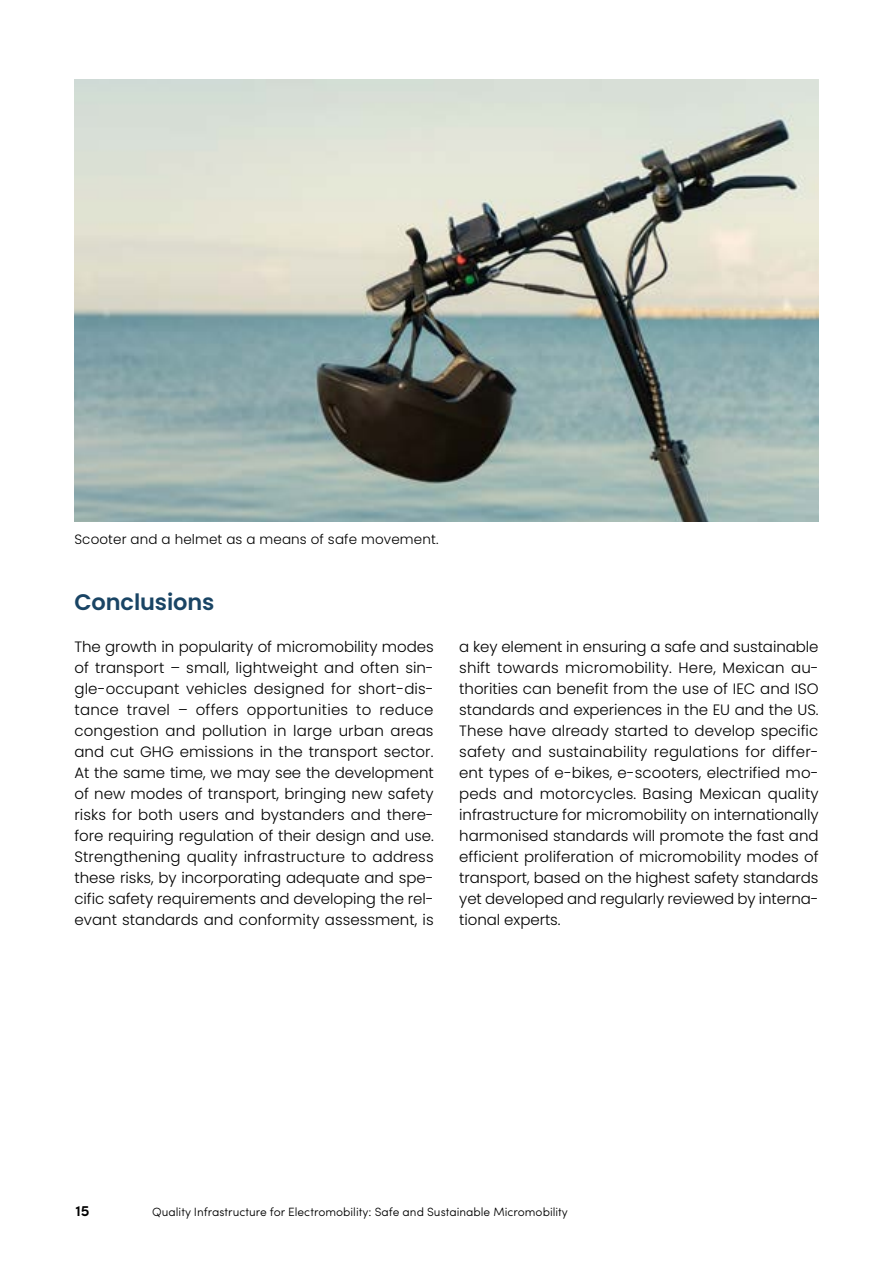
<style>
.page{position:relative;width:893px;height:1263px;background:#fff}
.page>*{position:absolute;margin:0;border:0;box-sizing:border-box;transform-origin:0 0}
.t1{font:600 22.5px "Poppins";letter-spacing:-.005em;color:#194464}
.t2{font:300 15px/21px "Poppins";letter-spacing:-.005em;color:#000;text-align:justify}
.t3{font:600 15px "Sofia Pro";color:#000}
.t4{font:300 13.5px "Poppins";letter-spacing:.01em;color:#000}
.t5{font:300 12px "Sofia Pro";color:#000}
</style>
<div class="page">
<img style="left:74px;top:80px;width:745px;height:442px">
<p class="t4" style="left:74px;top:532px;width:366px">Scooter and a helmet as a means of safe movement.</p>
<h1 class="t1" style="left:74px;top:589px;width:142px">Conclusions</h1>
<p class="t2" style="left:74px;top:636px;width:361px">The growth in popularity of micromobility modes of transport – small, lightweight and often sin&shy;gle-occupant vehicles designed for short-dis&shy;tance travel – offers opportunities to reduce congestion and pollution in large urban areas and cut GHG emissions in the transport sector.<br>At the same time, we may see the development of new modes of transport, bringing new safety risks for both users and bystanders and there&shy;fore requiring regulation of their design and use.<br>Strengthening quality infrastructure to address these risks, by incorporating adequate and spe&shy;cific safety requirements and developing the rel&shy;evant standards and conformity assessment, is</p>
<p class="t2" style="left:459px;top:636px;width:361px">a key element in ensuring a safe and sustainable shift towards micromobility. Here, Mexican au&shy;thorities can benefit from the use of IEC and ISO standards and experiences in the EU and the US.<br>These have already started to develop specific safety and sustainability regulations for differ&shy;ent types of e-bikes, e-scooters, electrified mo&shy;peds and motorcycles. Basing Mexican quality infrastructure for micromobility on internationally harmonised standards will promote the fast and efficient proliferation of micromobility modes of transport, based on the highest safety standards yet developed and regularly reviewed by interna&shy;tional experts.</p>
<p class="t3" style="left:75px;top:1199px;width:16px">15</p>
<p class="t5" style="left:152px;top:1202px;width:417px">Quality Infrastructure for Electromobility: Safe and Sustainable Micromobility</p>
</div>
